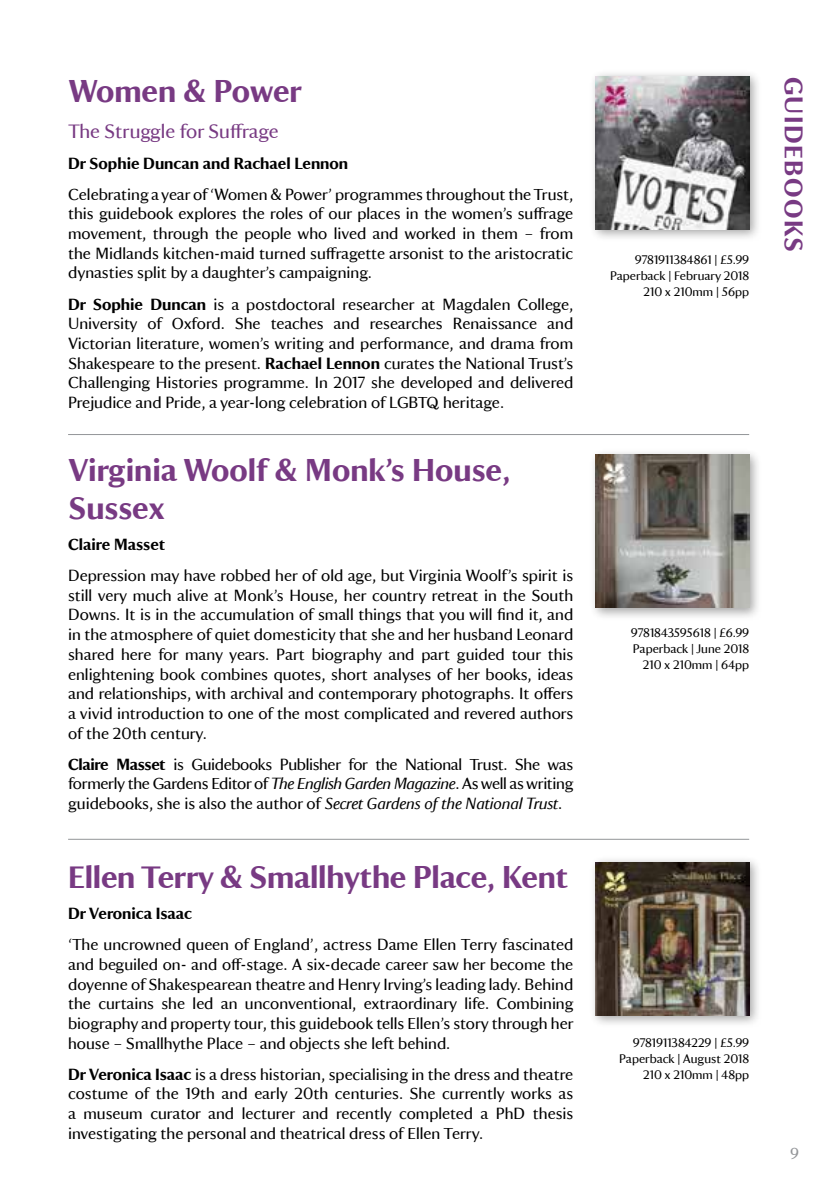
<style>
.page{position:relative;width:840px;height:1191px;background:#fff}
.page>*{position:absolute;margin:0;border:0;box-sizing:border-box;transform-origin:0 0}
.t1{font:700 32px/38.4px "National Trust TT";letter-spacing:-.01em;color:#783a83}
.t2{font:700 26px "National Trust TT";letter-spacing:.06em;color:#783a83}
.t3{font:20px "National Trust TT";color:#783a83}
.t4{font:16.4px/19.6px "National Trust TT";color:#000;text-align:justify}
.t5{font:700 16.4px "National Trust TT";color:#000}
.t6{font:16px "National Trust TT";color:#939598}
.t7{font:12.6px/16px "National Trust TT";color:#000;text-align:right}
.s1{font-weight:700}
.s2{font-style:italic}
</style>
<div class="page">
<div style="left:588px;top:70px;width:173px;height:172px;background:#000;opacity:.35"></div>
<img style="left:595px;top:77px;width:153px;height:153px">
<hr style="left:68px;top:434px;width:680px;height:1px;background:#939598">
<hr style="left:68px;top:839px;width:680px;height:1px;background:#939598">
<div style="left:588px;top:448px;width:173px;height:172px;background:#000;opacity:.35"></div>
<img style="left:595px;top:455px;width:153px;height:153px">
<div style="left:588px;top:855px;width:173px;height:173px;background:#000;opacity:.35"></div>
<img style="left:595px;top:862px;width:153px;height:153px">
<h1 class="t1" style="left:68px;top:70px;width:235px">Women &amp; Power</h1>
<p class="t3" style="left:68px;top:117px;width:212px">The Struggle for Suffrage</p>
<p class="t5" style="left:68px;top:152px;width:281px">Dr Sophie Duncan and Rachael Lennon</p>
<p class="t4" style="left:68px;top:183px;width:506px">Celebrating a year of ‘Women &amp; Power’ programmes throughout the Trust, this guidebook explores the roles of our places in the women’s suffrage movement, through the people who lived and worked in them – from the Midlands kitchen-maid turned suffragette arsonist to the aristocratic dynasties split by a daughter’s campaigning.</p>
<p class="t4" style="left:68px;top:293px;width:506px"><span class="s1">Dr Sophie Duncan</span> is a postdoctoral researcher at Magdalen College, University of Oxford. She teaches and researches Renaissance and Victorian literature, women’s writing and performance, and drama from Shakespeare to the present. <span class="s1">Rachael Lennon</span> curates the National Trust’s Challenging Histories programme. In 2017 she developed and delivered Prejudice and Pride, a year-long celebration of LGBTQ heritage.</p>
<h1 class="t1" style="left:68px;top:448px;width:443px">Virginia Woolf &amp; Monk’s House,<br>Sussex</h1>
<p class="t5" style="left:68px;top:533px;width:99px">Claire Masset</p>
<p class="t4" style="left:68px;top:564px;width:506px">Depression may have robbed her of old age, but Virginia Woolf’s spirit is still very much alive at Monk’s House, her country retreat in the South Downs. It is in the accumulation of small things that you will find it, and in the atmosphere of quiet domesticity that she and her husband Leonard shared here for many years. Part biography and part guided tour this enlightening book combines quotes, short analyses of her books, ideas and relationships, with archival and contemporary photographs. It offers a vivid introduction to one of the most complicated and revered authors of the 20th century.</p>
<p class="t4" style="left:68px;top:753px;width:506px"><span class="s1">Claire Masset</span> is Guidebooks Publisher for the National Trust. She was formerly the Gardens Editor of <span class="s2">The English Garden Magazine</span>. As well as writing guidebooks, she is also the author of <span class="s2">Secret Gardens of the National Trust</span>.</p>
<h1 class="t1" style="left:68px;top:856px;width:501px">Ellen Terry &amp; Smallhythe Place, Kent</h1>
<p class="t5" style="left:68px;top:902px;width:125px">Dr Veronica Isaac</p>
<p class="t4" style="left:68px;top:934px;width:507px">‘The uncrowned queen of England’, actress Dame Ellen Terry fascinated and beguiled on- and off-stage. A six-decade career saw her become the doyenne of Shakespearean theatre and Henry Irving’s leading lady. Behind the curtains she led an unconventional, extraordinary life. Combining biography and property tour, this guidebook tells Ellen’s story through her house – Smallhythe Place – and objects she left behind.</p>
<p class="t4" style="left:68px;top:1063px;width:506px"><span class="s1">Dr Veronica Isaac</span> is a dress historian, specialising in the dress and theatre costume of the 19th and early 20th centuries. She currently works as a museum curator and lecturer and recently completed a PhD thesis investigating the personal and theatrical dress of Ellen Terry.</p>
<p class="t7" style="left:609px;top:251px;width:140px">9781911384861 | £5.99<br>Paperback | February 2018<br>210 x 210mm | 56pp</p>
<h2 class="t2" style="left:811px;top:77px;width:177px;rotate:90deg">GUIDEBOOKS</h2>
<p class="t7" style="left:630px;top:623px;width:120px">9781843595618 | £6.99<br>Paperback | June 2018<br>210 x 210mm | 64pp</p>
<p class="t7" style="left:619px;top:1034px;width:131px">9781911384229 | £5.99<br>Paperback | August 2018<br>210 x 210mm | 48pp</p>
<p class="t6" style="left:789px;top:1142px;width:10px">9</p>
</div>
